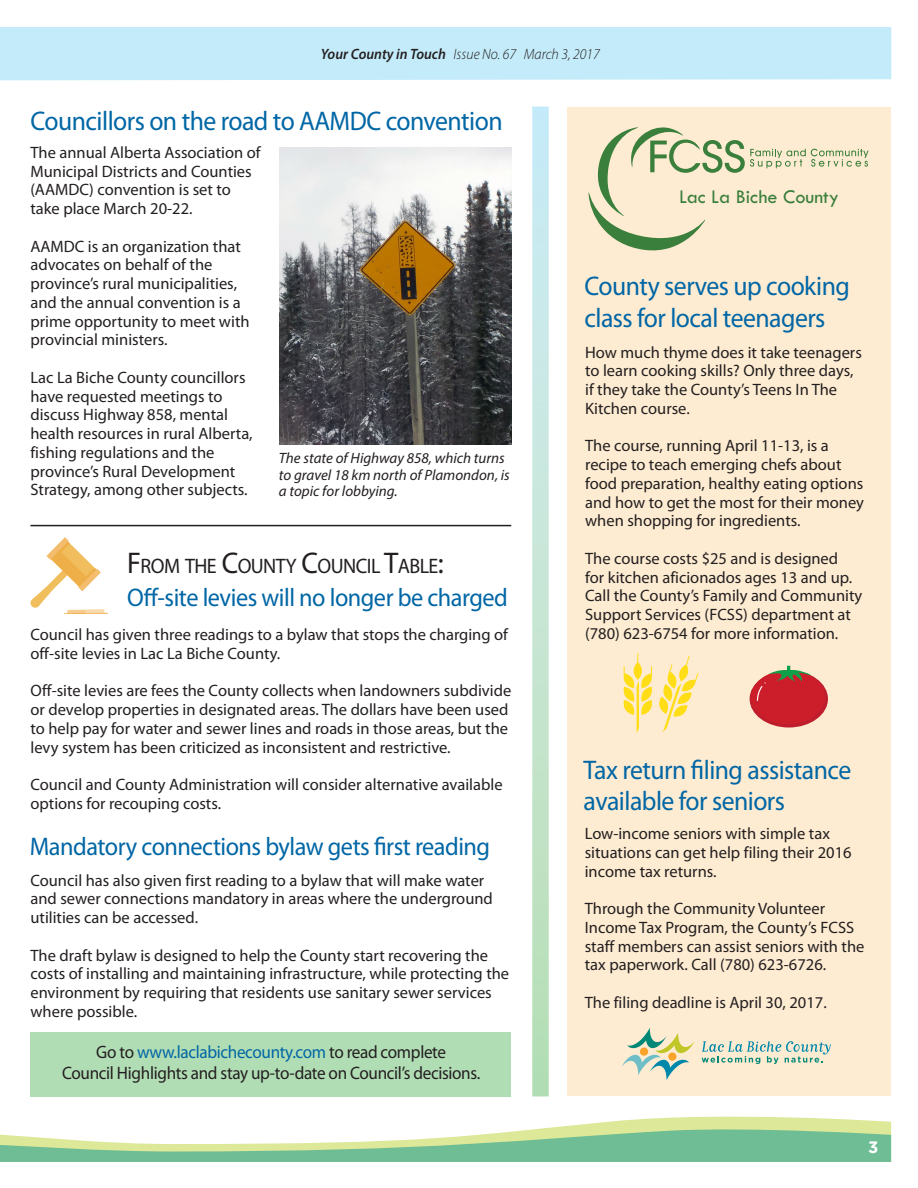
<style>
.page{position:relative;width:918px;height:1188px;background:#fff}
.page>*{position:absolute;margin:0;border:0;box-sizing:border-box;transform-origin:0 0}
.MainHead22pt{font:27px/31.5px "Myriad Pro";letter-spacing:-.02em;color:#0166a5;scale:.95 1}
.MainHead22pt-2{font:25.5px "Myriad Pro";letter-spacing:-.02em;color:#0166a5;scale:.95 1}
.MainHead22pt-3{font:21px "Myriad Pro";letter-spacing:-.03em;color:#231f20;scale:.95 1}
.t1{font:20.1px "Tw Cen";color:#3a7f3c}
.MainHead22pt-4{font:18px "Myriad Pro";letter-spacing:-.02em;color:#231f20;scale:.95 1}
.MainHead22pt-5{font:18px "Myriad Pro";letter-spacing:-.02em;color:#0166a5;scale:.95 1}
.t2{font:16.5px/18.8px "Myriad Pro";color:#231f20}
.t3{font:700 16.5px "Gotham";color:#fff}
.t4{font:italic 15px/16.5px "Myriad Pro";color:#231f20}
.body{font:italic 300 15px "Myriad Pro";color:#231f20;scale:.95 1}
.s1{font-weight:600}
.s2{font-size:30px}
.s3{color:#231f20}
</style>
<div class="page">
<div style="left:567px;top:108px;width:324px;height:988px;background:#feecd2"></div>
<svg style="left:548px;top:1116px;width:343px;height:12px;fill:#dee899"></svg>
<svg style="left:0;top:1128px;width:891px;height:34px"></svg>
<div style="left:0;top:27px;width:891px;height:54px;background:#c4ebfa"></div>
<div style="left:532px;top:107px;width:17px;height:989px;background:linear-gradient(to bottom,#ceecf8,#badeb2)"></div>
<svg style="left:589px;top:127px;width:280px;height:124px"></svg>
<svg style="left:623px;top:653px;width:76px;height:81px"></svg>
<svg style="left:750px;top:670px;width:78px;height:58px"></svg>
<svg style="left:751px;top:666px;width:74px;height:58px"></svg>
<svg style="left:702px;top:1041px;width:129px;height:23px"></svg>
<svg style="left:621px;top:1028px;width:74px;height:52px"></svg>
<svg style="left:30px;top:537px;width:78px;height:77px"></svg>
<hr style="left:30px;top:525px;width:481px;height:1px;background:#231f20">
<img style="left:279px;top:147px;width:232px;height:297px">
<div style="left:30px;top:1032px;width:481px;height:64px;background:#b1ddb4"></div>
<p class="body" style="left:321px;top:45px;width:295px"><span class="s1">Your County in Touch</span> Issue No. 67 March 3, 2017</p>
<p class="MainHead22pt" style="left:30px;top:105px;width:499px">Councillors on the road to AAMDC convention</p>
<p class="t2" style="left:30px;top:143px;width:232px">The annual Alberta Association of<br>Municipal Districts and Counties (AAMDC) convention is set to take place March 20-22.</p>
<p class="t2" style="left:30px;top:236px;width:221px">AAMDC is an organization that advocates on behalf of the province’s rural municipalities, and the annual convention is a prime opportunity to meet with provincial ministers.</p>
<p class="t2" style="left:30px;top:368px;width:224px">Lac La Biche County councillors have requested meetings to discuss Highway 858, mental health resources in rural Alberta, fishing regulations and the province’s Rural Development<br>Strategy, among other subjects.</p>
<p class="t4" style="left:279px;top:450px;width:233px">The state of Highway 858, which turns to gravel 18 km north of Plamondon, is a topic for lobbying.</p>
<p class="MainHead22pt-3" style="left:127px;top:553px;width:335px"><span class="s2">F</span>ROM THE <span class="s2">C</span>OUNTY <span class="s2">C</span>OUNCIL <span class="s2">T</span>ABLE<span class="s2">:</span></p>
<p class="MainHead22pt-2" style="left:127px;top:581px;width:402px">Off-site levies will no longer be charged</p>
<p class="t2" style="left:30px;top:625px;width:479px">Council has given three readings to a bylaw that stops the charging of off-site levies in Lac La Biche County.</p>
<p class="t2" style="left:30px;top:681px;width:482px">Off-site levies are fees the County collects when landowners subdivide or develop properties in designated areas. The dollars have been used to help pay for water and sewer lines and roads in those areas, but the levy system has been criticized as inconsistent and restrictive.</p>
<p class="t2" style="left:30px;top:775px;width:474px">Council and County Administration will consider alternative available options for recouping costs.</p>
<p class="MainHead22pt-2" style="left:30px;top:831px;width:486px">Mandatory connections bylaw gets first reading</p>
<p class="t2" style="left:30px;top:871px;width:464px">Council has also given first reading to a bylaw that will make water and sewer connections mandatory in areas where the underground utilities can be accessed.</p>
<p class="t2" style="left:30px;top:946px;width:480px">The draft bylaw is designed to help the County start recovering the costs of installing and maintaining infrastructure, while protecting the environment by requiring that residents use sanitary sewer services where possible.</p>
<p class="MainHead22pt-5" style="left:96px;top:1041px;width:370px"><span class="s3">Go to</span> www.laclabichecounty.com <span class="s3">to read complete</span></p>
<p class="MainHead22pt-4" style="left:62px;top:1062px;width:442px">Council Highlights and stay up-to-date on Council’s decisions.</p>
<p class="t1" style="left:679px;top:184px;width:161px">Lac La Biche County</p>
<p class="MainHead22pt" style="left:584px;top:270px;width:281px">County serves up cooking class for local teenagers</p>
<p class="t2" style="left:585px;top:343px;width:278px">How much thyme does it take teenagers to learn cooking skills? Only three days, if they take the County’s Teens In The<br>Kitchen course.</p>
<p class="t2" style="left:585px;top:436px;width:280px">The course, running April 11-13, is a recipe to teach emerging chefs about food preparation, healthy eating options and how to get the most for their money when shopping for ingredients.</p>
<p class="t2" style="left:585px;top:549px;width:279px">The course costs $25 and is designed<br>for kitchen aficionados ages 13 and up.<br>Call the County’s Family and Community Support Services (FCSS) department at (780) 623-6754 for more information.</p>
<p class="MainHead22pt" style="left:584px;top:753px;width:283px">Tax return filing assistance</p>
<p class="MainHead22pt" style="left:584px;top:785px;width:213px">available for seniors</p>
<p class="t2" style="left:585px;top:824px;width:268px">Low-income seniors with simple tax situations can get help filing their 2016 income tax returns.</p>
<p class="t2" style="left:585px;top:899px;width:281px">Through the Community Volunteer Income Tax Program, the County’s FCSS staff members can assist seniors with the tax paperwork. Call (780) 623-6726.</p>
<p class="t2" style="left:585px;top:993px;width:243px">The filing deadline is April 30, 2017.</p>
<p class="t3" style="left:868px;top:1138px;width:12px">3</p>
</div>
